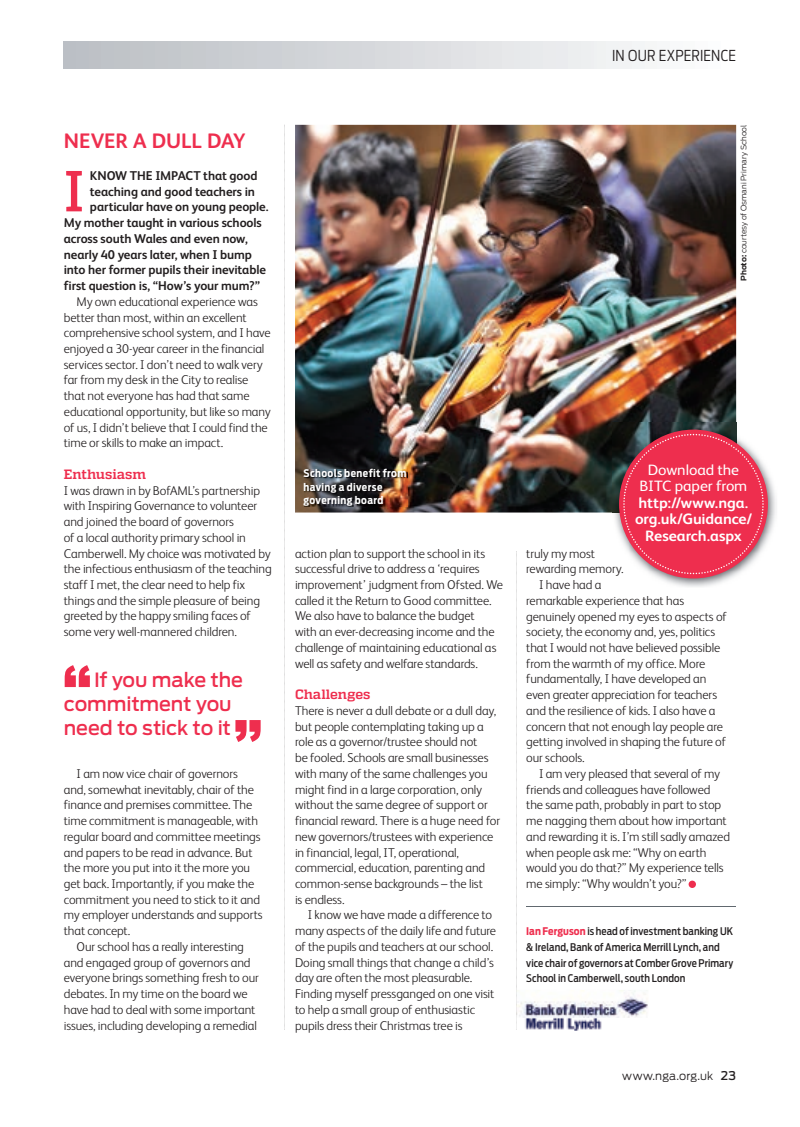
<style>
.page{position:relative;width:800px;height:1127px;background:#fff}
.page>*{position:absolute;margin:0;border:0;box-sizing:border-box;transform-origin:0 0}
.t1{font:500 57.75px "Quadon";color:#ee2e4e}
.t2{font:700 21px "FS Albert";letter-spacing:-.005em;color:#ee2e4e}
.t3{font:500 19.5px/24px "Antenna";letter-spacing:-.01em;color:#ee2e4e}
.t4{font:700 15px/16.5px "FS Albert";letter-spacing:-.005em;color:#fff;text-align:center;scale:1.05 1}
.t5{font:15px/16.5px "FS Albert";letter-spacing:-.005em;color:#fff;text-align:center;scale:1.05 1}
.t6{font:300 15px "Antenna Cond";letter-spacing:.01em;color:#231f20}
.t7{font:700 13.5px "Quadon";color:#ee2e4e}
.t8{font:300 12.75px/15.8px "FS Albert";letter-spacing:-.01em;color:#231f20}
.t9{font:700 12.75px "FS Albert";letter-spacing:-.01em;color:#231f20}
.t10{font:300 11.25px "Antenna";letter-spacing:.015em;color:#231f20}
.t11{font:500 10.5px/15.8px "Antenna Cond";letter-spacing:.005em;color:#231f20}
.t12{font:700 10.5px/13.5px "Antenna Cond";letter-spacing:.035em;color:#fff}
.t13{font:300 7.5px "Antenna";color:#231f20}
.s1{font-weight:700}
.s2{font-weight:700;color:#ee2e4e}
.s3{font-weight:500;font-size:12px}
</style>
<div class="page">
<img style="left:295px;top:125px;width:441px;height:387px">
<div style="left:64px;top:42px;width:672px;height:27px;background:linear-gradient(to right,#b9bdc2,#fdfdfe)"></div>
<img style="left:612px;top:423px;width:164px;height:164px">
<img style="left:612px;top:423px;width:124px;height:89px">
<div style="left:619px;top:430px;width:148px;height:148px;background:#ee2e4e;border-radius:50%"></div>
<svg style="left:623px;top:434px;width:140px;height:140px"></svg>
<hr style="left:526px;top:906px;width:210px;height:1px;background:#61686f">
<svg style="left:284px;top:125px;width:1px;height:905px"></svg>
<svg style="left:65px;top:665px;width:25px;height:22px"></svg>
<svg style="left:235px;top:720px;width:25px;height:22px"></svg>
<img style="left:304px;top:469px;width:103px;height:38px">
<img style="left:517px;top:990px;width:131px;height:41px">
<svg style="left:516px;top:551px;width:1px;height:479px"></svg>
<div style="left:688px;top:880px;width:7px;height:8px;background:#ee2e4e;border-radius:50%"></div>
<p class="t6" style="left:612px;top:47px;width:125px">IN OUR EXPERIENCE</p>
<h2 class="t2" style="left:64px;top:129px;width:183px">NEVER A DULL DAY</h2>
<h1 class="t1" style="left:64px;top:158px;width:21px">I</h1>
<p class="t9" style="left:90px;top:168px;width:169px">KNOW THE IMPACT that good</p>
<p class="t9" style="left:90px;top:184px;width:166px">teaching and good teachers in</p>
<p class="t9" style="left:90px;top:200px;width:180px">particular have on young people.</p>
<p class="t9" style="left:64px;top:215px;width:199px">My mother taught in various schools</p>
<p class="t9" style="left:64px;top:231px;width:185px">across south Wales and even now,</p>
<p class="t9" style="left:64px;top:247px;width:189px">nearly 40 years later, when I bump</p>
<p class="t9" style="left:64px;top:263px;width:203px">into her former pupils their inevitable</p>
<p class="t9" style="left:64px;top:278px;width:198px">first question is, “How’s your mum?”</p>
<p class="t8" style="left:64px;top:293px;width:208px;text-indent:13px">My own educational experience was better than most, within an excellent comprehensive school system, and I have enjoyed a 30-year career in the financial services sector. I don’t need to walk very far from my desk in the City to realise that not everyone has had that same educational opportunity, but like so many of us, I didn’t believe that I could find the time or skills to make an impact.</p>
<p class="t7" style="left:64px;top:466px;width:84px">Enthusiasm</p>
<p class="t8" style="left:64px;top:482px;width:209px">I was drawn in by BofAML’s partnership with Inspiring Governance to volunteer and joined the board of governors<br>of a local authority primary school in Camberwell. My choice was motivated by the infectious enthusiasm of the teaching staff I met, the clear need to help fix things and the simple pleasure of being greeted by the happy smiling faces of some very well-mannered children.</p>
<h3 class="t3" style="left:64px;top:668px;width:181px;text-indent:30px">If you make the commitment you need to stick to it</h3>
<p class="t8" style="left:64px;top:765px;width:200px;text-indent:13px">I am now vice chair of governors and, somewhat inevitably, chair of the finance and premises committee. The time commitment is manageable, with regular board and committee meetings and papers to be read in advance. But the more you put into it the more you get back. Importantly, if you make the commitment you need to stick to it and my employer understands and supports that concept.</p>
<p class="t8" style="left:64px;top:938px;width:196px;text-indent:13px">Our school has a really interesting and engaged group of governors and everyone brings something fresh to our debates. In my time on the board we have had to deal with some important issues, including developing a remedial</p>
<p class="t13" style="left:739px;top:281px;width:158px;rotate:-90deg"><span class="s1">Photo:</span> courtesy of Osmani Primary School</p>
<p class="t12" style="left:303px;top:466px;width:104px">Schools benefit from having a diverse governing board</p>
<p class="t5" style="left:639px;top:461px;width:104px">Download the<br>BITC paper from</p>
<p class="t4" style="left:635px;top:494px;width:113px">http://www.nga. org.uk/Guidance/<br>Research.aspx</p>
<p class="t8" style="left:295px;top:545px;width:210px">action plan to support the school in its successful drive to address a ‘requires improvement’ judgment from Ofsted. We called it the Return to Good committee.<br>We also have to balance the budget<br>with an ever-decreasing income and the challenge of maintaining educational as well as safety and welfare standards.</p>
<p class="t7" style="left:295px;top:687px;width:77px">Challenges</p>
<p class="t8" style="left:295px;top:702px;width:207px">There is never a dull debate or a dull day, but people contemplating taking up a role as a governor/trustee should not<br>be fooled. Schools are small businesses with many of the same challenges you might find in a large corporation, only without the same degree of support or financial reward. There is a huge need for new governors/trustees with experience in financial, legal, IT, operational, commercial, education, parenting and common-sense backgrounds – the list<br>is endless.</p>
<p class="t8" style="left:295px;top:907px;width:203px;text-indent:13px">I know we have made a difference to many aspects of the daily life and future of the pupils and teachers at our school.<br>Doing small things that change a child’s day are often the most pleasurable.<br>Finding myself pressganged on one visit to help a small group of enthusiastic pupils dress their Christmas tree is</p>
<p class="t8" style="left:526px;top:545px;width:70px">truly my most</p>
<p class="t8" style="left:526px;top:561px;width:99px">rewarding memory.</p>
<p class="t8" style="left:539px;top:577px;width:64px">I have had a</p>
<p class="t8" style="left:526px;top:592px;width:159px">remarkable experience that has</p>
<p class="t8" style="left:526px;top:608px;width:202px">genuinely opened my eyes to aspects of</p>
<p class="t8" style="left:526px;top:624px;width:190px">society, the economy and, yes, politics</p>
<p class="t8" style="left:526px;top:640px;width:196px">that I would not have believed possible</p>
<p class="t8" style="left:526px;top:655px;width:180px">from the warmth of my office. More</p>
<p class="t8" style="left:526px;top:671px;width:182px">fundamentally, I have developed an</p>
<p class="t8" style="left:526px;top:687px;width:192px">even greater appreciation for teachers</p>
<p class="t8" style="left:526px;top:702px;width:191px">and the resilience of kids. I also have a</p>
<p class="t8" style="left:526px;top:718px;width:198px">concern that not enough lay people are</p>
<p class="t8" style="left:526px;top:734px;width:201px">getting involved in shaping the future of</p>
<p class="t8" style="left:526px;top:750px;width:60px">our schools.</p>
<p class="t8" style="left:539px;top:765px;width:182px">I am very pleased that several of my</p>
<p class="t8" style="left:526px;top:781px;width:186px">friends and colleagues have followed</p>
<p class="t8" style="left:526px;top:797px;width:196px">the same path, probably in part to stop</p>
<p class="t8" style="left:526px;top:813px;width:202px">me nagging them about how important</p>
<p class="t8" style="left:526px;top:828px;width:205px">and rewarding it is. I’m still sadly amazed</p>
<p class="t8" style="left:526px;top:844px;width:182px">when people ask me: “Why on earth</p>
<p class="t8" style="left:526px;top:860px;width:199px">would you do that?” My experience tells</p>
<p class="t8" style="left:526px;top:876px;width:161px">me simply: “Why wouldn’t you?”</p>
<p class="t11" style="left:526px;top:923px;width:208px"><span class="s2">Ian Ferguson</span> is head of investment banking UK &amp; Ireland, Bank of America Merrill Lynch, and vice chair of governors at Comber Grove Primary School in Camberwell, south London</p>
<p class="t10" style="left:622px;top:1069px;width:115px">www.nga.org.uk <span class="s3">23</span></p>
</div>
